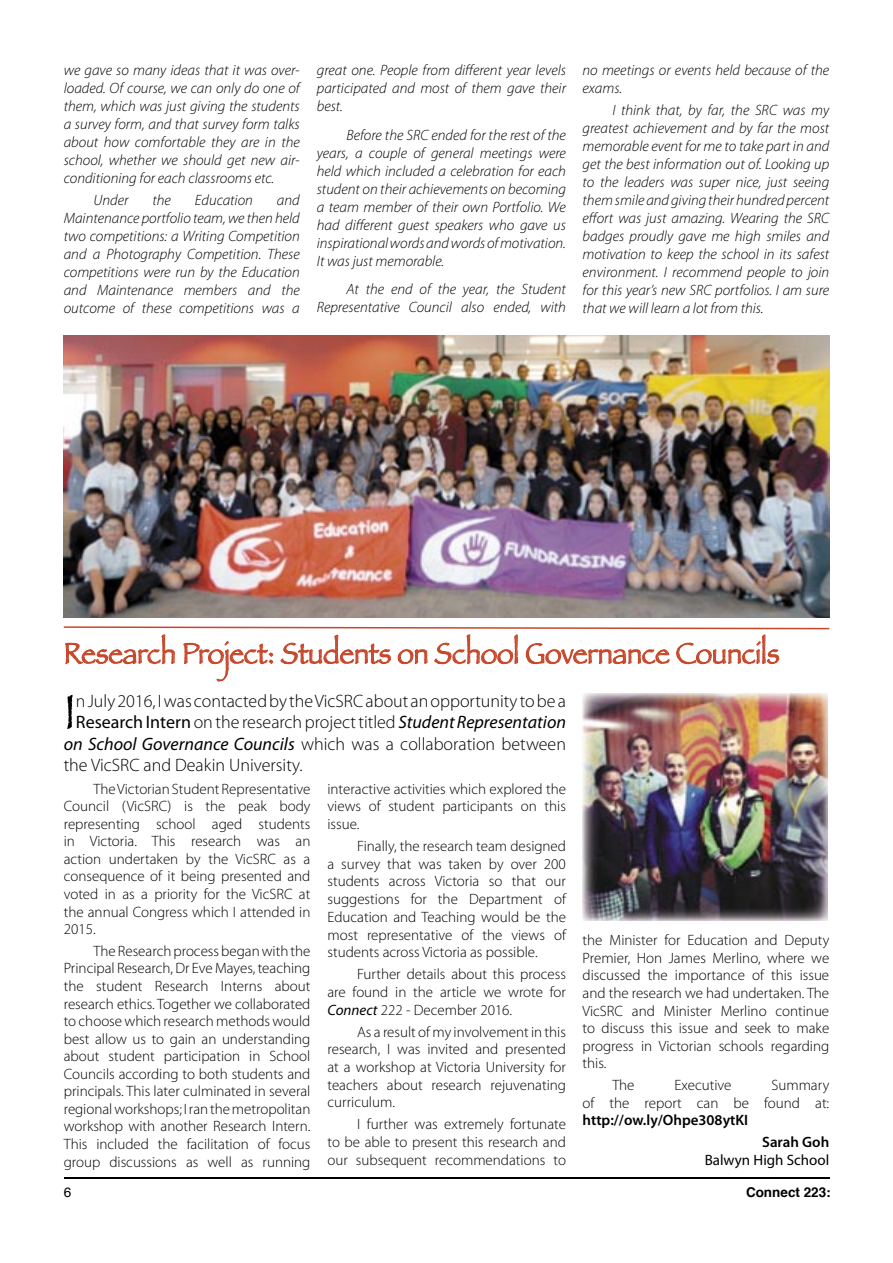
<style>
.page{position:relative;width:893px;height:1263px;background:#fff}
.page>*{position:absolute;margin:0;border:0;box-sizing:border-box;transform-origin:0 0}
.t1{font:50.7px "Papyrus";color:#000}
.t2{font:30px "Papyrus";color:#c6472a;scale:.9 1}
.t3{font:300 18px "Myriad Pro";color:#000}
.t4{font:300 15px/17.5px "Myriad Pro";color:#000;text-align:justify}
.t5{font:italic 300 15px/18px "Myriad Pro";color:#000;text-align:justify}
.t6{font:600 15px "Myriad Pro";color:#000}
.t7{font:15px "Myriad Pro";color:#000}
.t8{font:700 13.5px "Helvetica";color:#000}
.t9{font:13.5px "Helvetica";color:#000}
.s1{font-weight:400}
.s2{font-weight:400;font-style:italic}
</style>
<div class="page">
<hr style="left:64px;top:1177px;width:765px;height:2px;background:#000">
<img style="left:64px;top:336px;width:765px;height:282px">
<svg style="left:64px;top:626px;width:765px;height:84px"></svg>
<img style="left:583px;top:693px;width:245px;height:227px">
<p class="t5" style="left:64px;top:61px;width:238px">we gave so many ideas that it was over&shy;loaded. Of course, we can only do one of them, which was just giving the students a survey form, and that survey form talks about how comfortable they are in the school, whether we should get new air&shy;conditioning for each classrooms etc.</p>
<p class="t5" style="left:94px;top:192px;width:36px">Under</p>
<p class="t5" style="left:152px;top:192px;width:20px">the</p>
<p class="t5" style="left:195px;top:192px;width:59px">Education</p>
<p class="t5" style="left:64px;top:192px;width:238px;text-indent:213px">and Maintenance portfolio team, we then held two competitions: a Writing Competition and a Photography Competition. These competitions were run by the Education and Maintenance members and the outcome of these competitions was a</p>
<p class="t5" style="left:317px;top:61px;width:251px">great one. People from different year levels participated and most of them gave their best.</p>
<p class="t5" style="left:317px;top:126px;width:251px;text-indent:30px">Before the SRC ended for the rest of the years, a couple of general meetings were held which included a celebration for each student on their achievements on becoming a team member of their own Portfolio. We had different guest speakers who gave us inspirational words and words of motivation.<br>It was just memorable.</p>
<p class="t5" style="left:317px;top:281px;width:251px;text-align:right">At the end of the year, the Student<br>Representative Council also ended, with</p>
<p class="t5" style="left:583px;top:61px;width:248px">no meetings or events held because of the exams.</p>
<p class="t5" style="left:583px;top:102px;width:248px;text-indent:30px">I think that, by far, the SRC was my greatest achievement and by far the most memorable event for me to take part in and get the best information out of. Looking up to the leaders was super nice, just seeing them smile and giving their hundred percent effort was just amazing. Wearing the SRC badges proudly gave me high smiles and motivation to keep the school in its safest environment. I recommend people to join for this year’s new SRC portfolios. I am sure that we will learn a lot from this.</p>
<h2 class="t2" style="left:64px;top:635px;width:797px">Research Project: Students on School Governance Councils</h2>
<h1 class="t1" style="left:64px;top:681px;width:14px">I</h1>
<p class="t3" style="left:76px;top:691px;width:491px">n July 2016, I was contacted by the VicSRC about an opportunity to be a</p>
<p class="t3" style="left:76px;top:712px;width:492px"><span class="s1">Research Intern</span> on the research project titled <span class="s2">Student Representation</span></p>
<p class="t3" style="left:64px;top:734px;width:504px"><span class="s2">on School Governance Councils</span> which was a collaboration between</p>
<p class="t3" style="left:64px;top:755px;width:240px">the VicSRC and Deakin University.</p>
<p class="t4" style="left:327px;top:780px;width:240px">interactive activities which explored the views of student participants on this issue.</p>
<p class="t4" style="left:327px;top:837px;width:240px;text-indent:30px">Finally, the research team designed a survey that was taken by over 200 students across Victoria so that our suggestions for the Department of Education and Teaching would be the most representative of the views of students across Victoria as possible.</p>
<p class="t4" style="left:327px;top:966px;width:240px;text-indent:30px">Further details about this process are found in the article we wrote for <span class="s2">Connect</span> 222 - December 2016.</p>
<p class="t4" style="left:327px;top:1023px;width:240px;text-indent:30px">As a result of my involvement in this research, I was invited and presented at a workshop at Victoria University for teachers about research rejuvenating curriculum.</p>
<p class="t4" style="left:327px;top:1116px;width:240px;text-indent:30px">I further was extremely fortunate to be able to present this research and our subsequent recommendations to</p>
<p class="t4" style="left:64px;top:780px;width:248px;text-indent:30px">The Victorian Student Representative Council (VicSRC) is the peak body representing school aged students in Victoria. This research was an action undertaken by the VicSRC as a consequence of it being presented and voted in as a priority for the VicSRC at the annual Congress which I attended in 2015.</p>
<p class="t4" style="left:64px;top:942px;width:248px;text-indent:30px">The Research process began with the Principal Research, Dr Eve Mayes, teaching the student Research Interns about research ethics. Together we collaborated to choose which research methods would best allow us to gain an understanding about student participation in School Councils according to both students and principals. This later culminated in several regional workshops; I ran the metropolitan workshop with another Research Intern.<br>This included the facilitation of focus group discussions as well as running</p>
<p class="t4" style="left:583px;top:932px;width:248px">the Minister for Education and Deputy Premier, Hon James Merlino, where we discussed the importance of this issue and the research we had undertaken. The VicSRC and Minister Merlino continue to discuss this issue and seek to make progress in Victorian schools regarding this.</p>
<p class="t4" style="left:612px;top:1076px;width:24px">The</p>
<p class="t4" style="left:675px;top:1076px;width:58px">Executive</p>
<p class="t4" style="left:583px;top:1076px;width:248px;text-align:right">Summary<br>of the report can be found at:</p>
<p class="t6" style="left:583px;top:1112px;width:167px">http://ow.ly/Ohpe308ytKI</p>
<p class="t6" style="left:762px;top:1134px;width:69px">Sarah Goh</p>
<p class="t7" style="left:705px;top:1152px;width:126px">Balwyn High School</p>
<p class="t9" style="left:64px;top:1182px;width:9px">6</p>
<p class="t8" style="left:746px;top:1181px;width:86px">Connect 223:</p>
</div>
